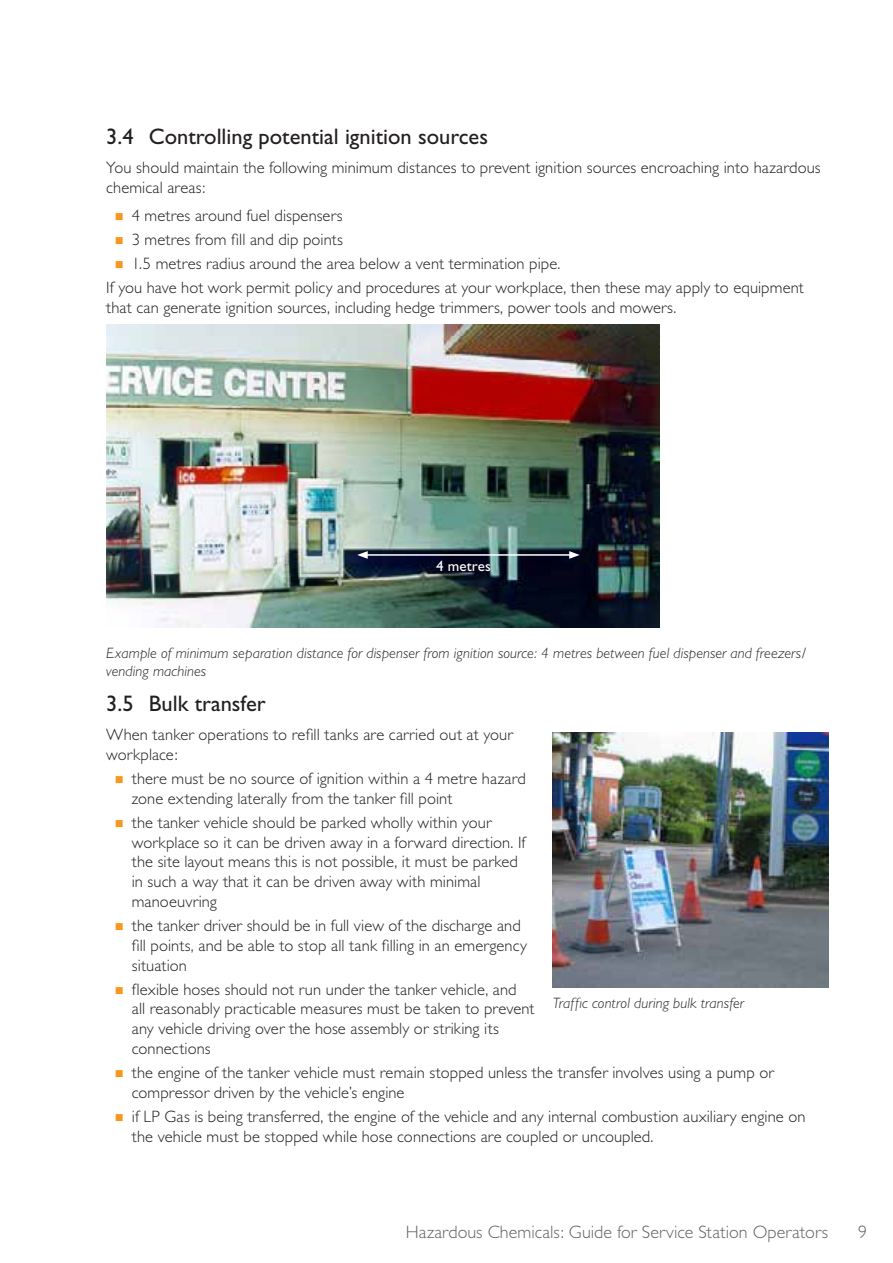
<style>
.page{position:relative;width:893px;height:1263px;background:#fff}
.page>*{position:absolute;margin:0;border:0;box-sizing:border-box;transform-origin:0 0}
.t1{font:22.5px "Gill Sans";color:#231f20}
.t2{font:300 18px "Gill Sans";letter-spacing:.005em;color:#636366}
.t3{font:300 16.5px/19.8px "Gill Sans";letter-spacing:.005em;color:#231f20}
.t4{font:italic 300 15px/18px "Gill Sans";letter-spacing:.005em;color:#231f20}
.t5{font:15px "Gill Sans";letter-spacing:.01em;color:#fff}
</style>
<div class="page">
<img style="left:106px;top:325px;width:554px;height:303px">
<img style="left:553px;top:733px;width:275px;height:255px">
<hr style="left:365px;top:554px;width:206px;height:2px;background:#fff">
<svg style="left:357px;top:551px;width:11px;height:8px"></svg>
<svg style="left:569px;top:551px;width:11px;height:8px"></svg>
<p class="t1" style="left:106px;top:124px;width:383px">3.4 Controlling potential ignition sources</p>
<p class="t3" style="left:106px;top:158px;width:716px">You should maintain the following minimum distances to prevent ignition sources encroaching into hazardous chemical areas:</p>
<p class="t3" style="left:132px;top:206px;width:212px">4 metres around fuel dispensers</p>
<p class="t3" style="left:132px;top:230px;width:213px">3 metres from fill and dip points</p>
<p class="t3" style="left:132px;top:254px;width:430px">1.5 metres radius around the area below a vent termination pipe.</p>
<p class="t3" style="left:106px;top:278px;width:699px">If you have hot work permit policy and procedures at your workplace, then these may apply to equipment that can generate ignition sources, including hedge trimmers, power tools and mowers.</p>
<p class="t5" style="left:436px;top:557px;width:57px">4 metres</p>
<p class="t4" style="left:106px;top:644px;width:701px">Example of minimum separation distance for dispenser from ignition source: 4 metres between fuel dispenser and freezers/ vending machines</p>
<p class="t1" style="left:106px;top:691px;width:161px">3.5 Bulk transfer</p>
<p class="t3" style="left:106px;top:724px;width:408px">When tanker operations to refill tanks are carried out at your workplace:</p>
<p class="t3" style="left:132px;top:769px;width:396px">there must be no source of ignition within a 4 metre hazard zone extending laterally from the tanker fill point</p>
<p class="t3" style="left:132px;top:812px;width:395px">the tanker vehicle should be parked wholly within your workplace so it can be driven away in a forward direction. If the site layout means this is not possible, it must be parked in such a way that it can be driven away with minimal manoeuvring</p>
<p class="t3" style="left:132px;top:916px;width:397px">the tanker driver should be in full view of the discharge and fill points, and be able to stop all tank filling in an emergency situation</p>
<p class="t3" style="left:132px;top:979px;width:404px">flexible hoses should not run under the tanker vehicle, and<br>all reasonably practicable measures must be taken to prevent any vehicle driving over the hose assembly or striking its connections</p>
<p class="t3" style="left:132px;top:1063px;width:644px">the engine of the tanker vehicle must remain stopped unless the transfer involves using a pump or compressor driven by the vehicle’s engine</p>
<p class="t3" style="left:132px;top:1107px;width:675px">if LP Gas is being transferred, the engine of the vehicle and any internal combustion auxiliary engine on the vehicle must be stopped while hose connections are coupled or uncoupled.</p>
<p class="t4" style="left:553px;top:994px;width:193px">Traffic control during bulk transfer</p>
<p class="t2" style="left:406px;top:1222px;width:424px">Hazardous Chemicals: Guide for Service Station Operators</p>
<p class="t2" style="left:858px;top:1222px;width:10px">9</p>
</div>
